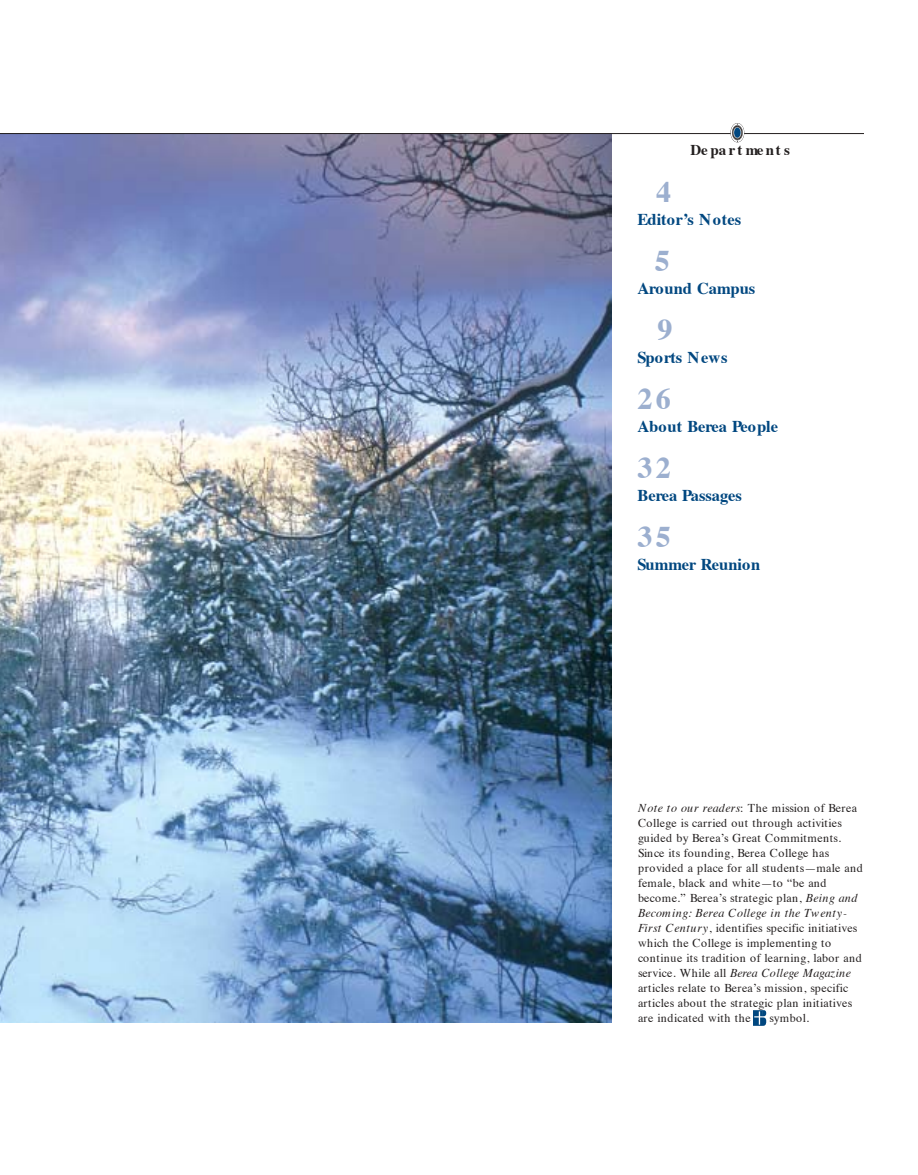
<style>
.page{position:relative;width:918px;height:1175px;background:#fff}
.page>*{position:absolute;margin:0;border:0;box-sizing:border-box;transform-origin:0 0}
.t1{font:700 30px "Times";color:#9cafcf}
.t2{font:700 16.5px "Times";color:#004780}
.t3{font:700 15px "Times";letter-spacing:.16em;color:#231f1f}
.t4{font:12px/15px "Times";letter-spacing:.025em;color:#231f1f}
.s1{font-style:italic}
</style>
<div class="page">
<img style="left:0;top:134px;width:612px;height:888px">
<hr style="left:0;top:133px;width:864px;height:1px;background:#231f1f">
<svg style="left:731px;top:123px;width:13px;height:19px"></svg>
<div style="left:734px;top:128px;width:7px;height:10px;background:#004780;border-radius:50%"></div>
<svg style="left:753px;top:1010px;width:13px;height:15px"></svg>
<p class="t3" style="left:690px;top:144px;width:101px">Departments</p>
<h1 class="t1" style="left:656px;top:180px;width:16px">4</h1>
<h2 class="t2" style="left:638px;top:212px;width:105px">Editor’s Notes</h2>
<h1 class="t1" style="left:655px;top:249px;width:16px">5</h1>
<h2 class="t2" style="left:638px;top:281px;width:119px">Around Campus</h2>
<h1 class="t1" style="left:658px;top:318px;width:16px">9</h1>
<h2 class="t2" style="left:638px;top:350px;width:92px">Sports News</h2>
<h1 class="t1" style="left:638px;top:387px;width:35px">26</h1>
<h2 class="t2" style="left:638px;top:419px;width:142px">About Berea People</h2>
<h1 class="t1" style="left:638px;top:456px;width:35px">32</h1>
<h2 class="t2" style="left:638px;top:488px;width:106px">Berea Passages</h2>
<h1 class="t1" style="left:638px;top:525px;width:35px">35</h1>
<h2 class="t2" style="left:638px;top:557px;width:124px">Summer Reunion</h2>
<p class="t4" style="left:638px;top:801px;width:226px"><span class="s1">Note to our readers</span>: The mission of Berea College is carried out through activities guided by Berea’s Great Commitments.<br>Since its founding, Berea College has provided a place for all students—male and female, black and white—to “be and become.” Berea’s strategic plan, <span class="s1">Being and Becoming: Berea College in the Twenty-First Century</span>, identifies specific initiatives which the College is implementing to continue its tradition of learning, labor and service. While all <span class="s1">Berea College Magazine </span>articles relate to Berea’s mission, specific articles about the strategic plan initiatives are indicated with the</p>
<p class="t4" style="left:769px;top:1011px;width:41px">symbol.</p>
</div>
